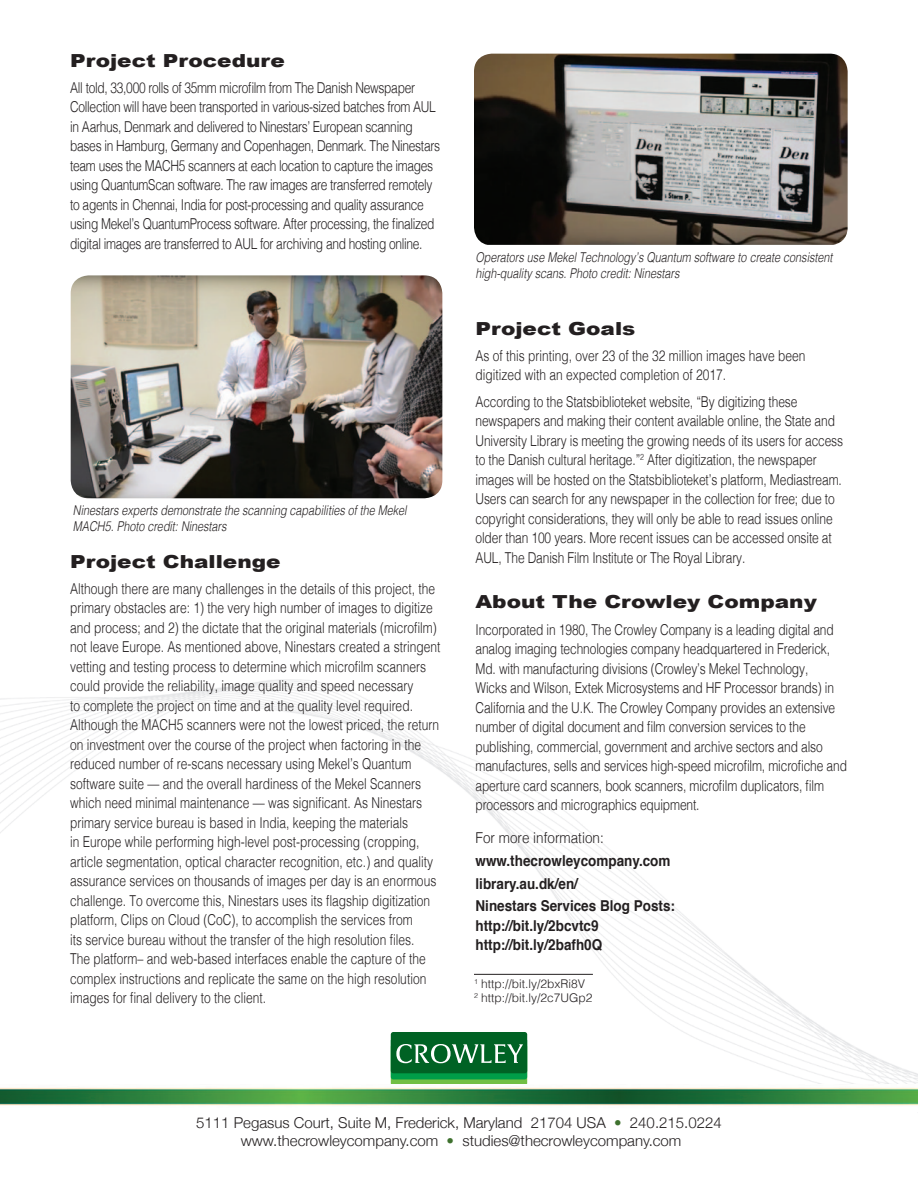
<style>
.page{position:relative;width:918px;height:1188px;background:#fff}
.page>*{position:absolute;margin:0;border:0;box-sizing:border-box;transform-origin:0 0}
.t1{font:900 18px "Arial";color:#231f20;scale:1.2 1}
.t2{font:300 15px/19.5px "Helvetica";letter-spacing:-.01em;color:#231f20;scale:.8 1}
.t3{font:300 15px "Helvetica Neue";color:#231f20}
.t4{font:700 15px "Helvetica";color:#231f20;scale:.9 1}
.t5{font:300 15px "Helvetica";letter-spacing:-.01em;color:#231f20;scale:.9 1}
.t6{font:italic 300 13.5px/16.5px "Helvetica";color:#231f20;scale:.8 1}
.t7{font:300 12px "Helvetica";color:#231f20}
.s1{color:#3e712e}
</style>
<div class="page">
<img style="left:0;top:679px;width:918px;height:405px">
<div style="left:391px;top:1044px;width:136px;height:42px;background:linear-gradient(to right,#71bf44,#71bf44);border-radius:3px"></div>
<div style="left:391px;top:1038px;width:136px;height:41px;background:linear-gradient(to right,#009d48,#009d48);border-radius:3px"></div>
<div style="left:391px;top:1032px;width:136px;height:41px;background:#006224;border-radius:3px"></div>
<svg style="left:396px;top:1044px;width:127px;height:19px"></svg>
<img style="left:71px;top:275px;width:371px;height:223px">
<img style="left:474px;top:54px;width:374px;height:191px">
<img style="left:0;top:1084px;width:918px;height:22px">
<hr style="left:474px;top:974px;width:119px;height:1px;background:#231f20">
<p class="t1" style="left:70px;top:47px;width:180px">Project Procedure</p>
<p class="t2" style="left:70px;top:77px;width:464px">All told, 33,000 rolls of 35mm microfilm from The Danish Newspaper Collection will have been transported in various-sized batches from AUL in Aarhus, Denmark and delivered to Ninestars’ European scanning bases in Hamburg, Germany and Copenhagen, Denmark. The Ninestars team uses the MACH5 scanners at each location to capture the images using QuantumScan software. The raw images are transferred remotely to agents in Chennai, India for post-processing and quality assurance using Mekel’s QuantumProcess software. After processing, the finalized digital images are transferred to AUL for archiving and hosting online.</p>
<p class="t6" style="left:73px;top:501px;width:419px">Ninestars experts demonstrate the scanning capabilities of the Mekel<br>MACH5. Photo credit: Ninestars</p>
<p class="t1" style="left:70px;top:548px;width:177px">Project Challenge</p>
<p class="t2" style="left:70px;top:578px;width:464px">Although there are many challenges in the details of this project, the primary obstacles are: 1) the very high number of images to digitize and process; and 2) the dictate that the original materials (microfilm) not leave Europe. As mentioned above, Ninestars created a stringent vetting and testing process to determine which microfilm scanners could provide the reliability, image quality and speed necessary<br>to complete the project on time and at the quality level required.<br>Although the MACH5 scanners were not the lowest priced, the return on investment over the course of the project when factoring in the reduced number of re-scans necessary using Mekel’s Quantum software suite — and the overall hardiness of the Mekel Scanners which need minimal maintenance — was significant. As Ninestars primary service bureau is based in India, keeping the materials<br>in Europe while performing high-level post-processing (cropping, article segmentation, optical character recognition, etc.) and quality assurance services on thousands of images per day is an enormous challenge. To overcome this, Ninestars uses its flagship digitization platform, Clips on Cloud (CoC), to accomplish the services from<br>its service bureau without the transfer of the high resolution files.<br>The platform– and web-based interfaces enable the capture of the complex instructions and replicate the same on the high resolution images for final delivery to the client.</p>
<p class="t6" style="left:475px;top:248px;width:448px">Operators use Mekel Technology’s Quantum software to create consistent high-quality scans. Photo credit: Ninestars</p>
<p class="t1" style="left:476px;top:315px;width:135px">Project Goals</p>
<p class="t2" style="left:476px;top:345px;width:414px">As of this printing, over 23 of the 32 million images have been digitized with an expected completion of 2017.</p>
<p class="t2" style="left:476px;top:390px;width:461px">According to the Statsbiblioteket website, “By digitizing these newspapers and making their content available online, the State and University Library is meeting the growing needs of its users for access to the Danish cultural heritage.”<sup>2</sup> After digitization, the newspaper images will be hosted on the Statsbiblioteket’s platform, Mediastream.<br>Users can search for any newspaper in the collection for free; due to copyright considerations, they will only be able to read issues online older than 100 years. More recent issues can be accessed onsite at AUL, The Danish Film Institute or The Royal Library.</p>
<p class="t1" style="left:476px;top:589px;width:286px">About The Crowley Company</p>
<p class="t2" style="left:476px;top:618px;width:466px">Incorporated in 1980, The Crowley Company is a leading digital and analog imaging technologies company headquartered in Frederick, Md. with manufacturing divisions (Crowley’s Mekel Technology,<br>Wicks and Wilson, Extek Microsystems and HF Processor brands) in California and the U.K. The Crowley Company provides an extensive number of digital document and film conversion services to the publishing, commercial, government and archive sectors and also manufactures, sells and services high-speed microfilm, microfiche and aperture card scanners, book scanners, microfilm duplicators, film processors and micrographics equipment.</p>
<p class="t5" style="left:476px;top:825px;width:144px">For more information:</p>
<p class="t4" style="left:476px;top:848px;width:218px">www.thecrowleycompany.com</p>
<p class="t4" style="left:476px;top:871px;width:115px">library.au.dk/en/</p>
<p class="t4" style="left:476px;top:894px;width:223px">Ninestars Services Blog Posts:</p>
<p class="t4" style="left:476px;top:913px;width:138px">http://bit.ly/2bcvtc9</p>
<p class="t4" style="left:476px;top:933px;width:142px">http://bit.ly/2bafh0Q</p>
<p class="t7" style="left:474px;top:973px;width:113px"><sup>1</sup> http://bit.ly/2bxRi8V</p>
<p class="t7" style="left:474px;top:988px;width:120px"><sup>2</sup> http://bit.ly/2c7UGp2</p>
<p class="t3" style="left:196px;top:1110px;width:527px">5111 Pegasus Court, Suite M, Frederick, Maryland 21704 USA <span class="s1">•</span> 240.215.0224</p>
<p class="t3" style="left:241px;top:1128px;width:442px">www.thecrowleycompany.com <span class="s1">•</span> studies@thecrowleycompany.com</p>
</div>
